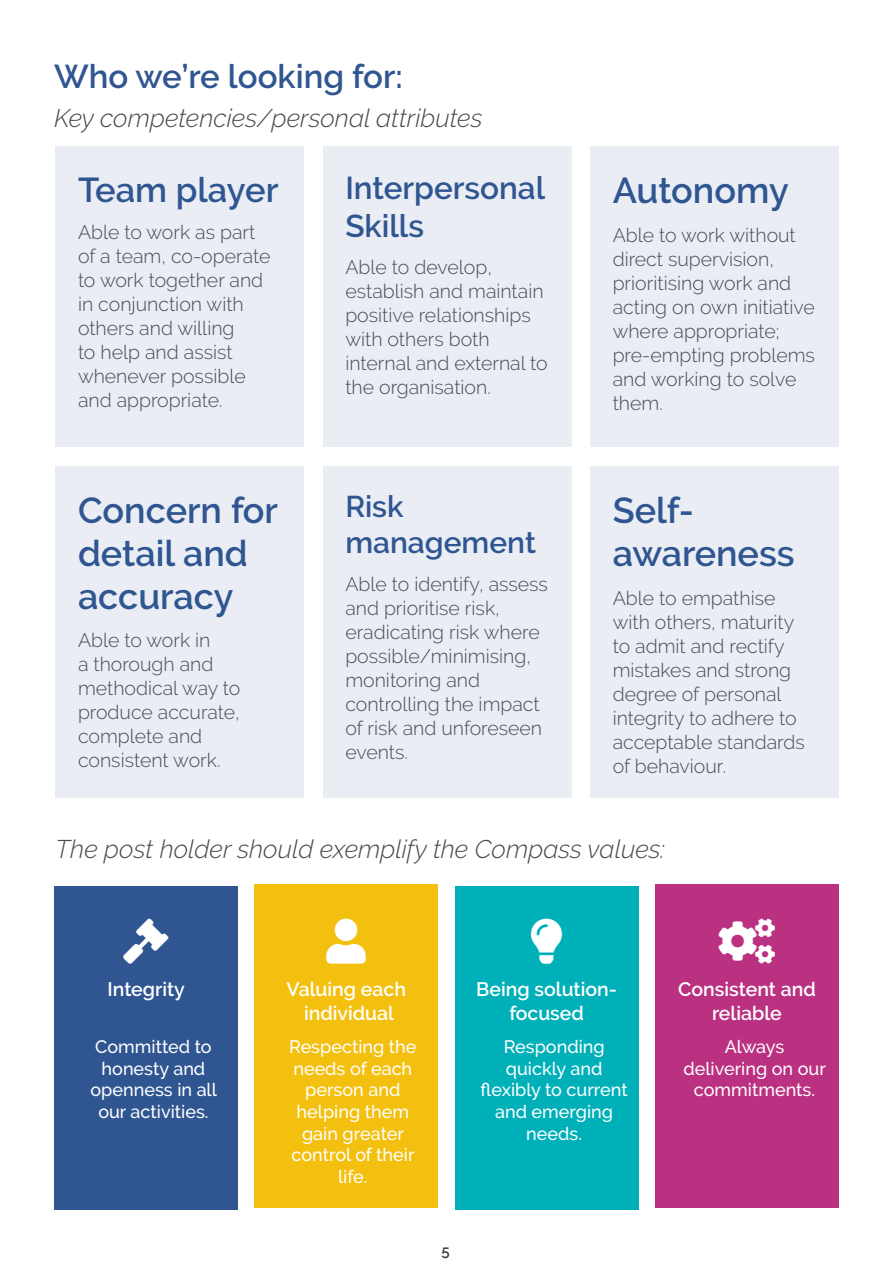
<style>
.page{position:relative;width:893px;height:1263px;background:#fff}
.page>*{position:absolute;margin:0;border:0;box-sizing:border-box;transform-origin:0 0}
.t1{font:45px "Font Awesome 5 Free Solid";color:#fff}
.t2{font:600 36px/43.2px "Raleway";color:#305692}
.t3{font:600 34.5px "Raleway";color:#305692}
.t4{font:600 33px "Raleway";color:#305692}
.t5{font:600 31.5px/37.8px "Raleway";color:#305692}
.t6{font:600 30px/36px "Raleway";color:#305692}
.t7{font:italic 300 25.5px "Raleway";color:#474a4e}
.t8{font:300 19.5px/24px "Raleway";color:#474a4e}
.t9{font:600 19.5px/24px "Raleway";color:#fff;text-align:center}
.t10{font:500 18px/21.6px "Raleway";color:#fff;text-align:center}
.t11{font:600 15px "Raleway";color:#3e3e3f}
</style>
<div class="page">
<div style="left:54px;top:886px;width:184px;height:324px;background:#305692"></div>
<div style="left:254px;top:884px;width:184px;height:324px;background:#f4c00f"></div>
<div style="left:455px;top:886px;width:184px;height:324px;background:#00b0b9"></div>
<div style="left:655px;top:884px;width:184px;height:324px;background:#ba3182"></div>
<div style="left:56px;top:147px;width:248px;height:300px;background:#eaeef4"></div>
<div style="left:323px;top:147px;width:249px;height:300px;background:#eaeef4"></div>
<div style="left:590px;top:147px;width:249px;height:300px;background:#eaeef4"></div>
<div style="left:56px;top:467px;width:248px;height:331px;background:#eaeef4"></div>
<div style="left:323px;top:467px;width:249px;height:331px;background:#eaeef4"></div>
<div style="left:590px;top:467px;width:249px;height:331px;background:#eaeef4"></div>
<hr style="left:892px;top:942px;width:1px;height:321px;background:#305692">
<img style="left:892px;top:942px;width:1px;height:177px">
<p class="t4" style="left:54px;top:57px;width:350px">Who we’re looking for:</p>
<p class="t7" style="left:54px;top:104px;width:430px">Key competencies/personal attributes</p>
<p class="t3" style="left:78px;top:170px;width:202px">Team player</p>
<p class="t8" style="left:78px;top:220px;width:194px">Able to work as part of a team, co-operate to work together and in conjunction with others and willing<br>to help and assist whenever possible and appropriate.</p>
<p class="t2" style="left:78px;top:489px;width:202px">Concern for detail and accuracy</p>
<p class="t8" style="left:78px;top:628px;width:164px">Able to work in<br>a thorough and methodical way to produce accurate, complete and consistent work.</p>
<p class="t5" style="left:345px;top:169px;width:201px">Interpersonal<br>Skills</p>
<p class="t8" style="left:345px;top:255px;width:204px">Able to develop, establish and maintain positive relationships with others both internal and external to the organisation.</p>
<p class="t6" style="left:345px;top:489px;width:192px">Risk management</p>
<p class="t8" style="left:345px;top:572px;width:204px">Able to identify, assess and prioritise risk, eradicating risk where possible/minimising, monitoring and controlling the impact of risk and unforeseen events.</p>
<p class="t2" style="left:613px;top:169px;width:178px">Autonomy</p>
<p class="t8" style="left:613px;top:223px;width:204px">Able to work without direct supervision, prioritising work and acting on own initiative where appropriate; pre-empting problems and working to solve them.</p>
<p class="t2" style="left:613px;top:489px;width:184px">Self&shy;awareness</p>
<p class="t8" style="left:613px;top:586px;width:194px">Able to empathise with others, maturity to admit and rectify mistakes and strong degree of personal integrity to adhere to acceptable standards of behaviour.</p>
<p class="t7" style="left:56px;top:834px;width:611px">The post holder should exemplify the Compass values:</p>
<p class="t1" style="left:531px;top:919px;width:32px">●▼◆●</p>
<p class="t9" style="left:107px;top:977px;width:79px">Integrity</p>
<p class="t9" style="left:287px;top:977px;width:121px">Valuing each individual</p>
<p class="t9" style="left:476px;top:977px;width:142px">Being solution&shy;focused</p>
<p class="t9" style="left:678px;top:977px;width:139px">Consistent and reliable</p>
<p class="t10" style="left:91px;top:1036px;width:128px">Committed to honesty and openness in all our activities.</p>
<p class="t10" style="left:289px;top:1036px;width:129px">Respecting the needs of each person and helping them gain greater control of their life.</p>
<p class="t10" style="left:481px;top:1036px;width:149px">Responding quickly and flexibly to current and emerging needs.</p>
<p class="t10" style="left:683px;top:1036px;width:144px">Always delivering on our commitments.</p>
<p class="t11" style="left:442px;top:1242px;width:10px">5</p>
</div>
